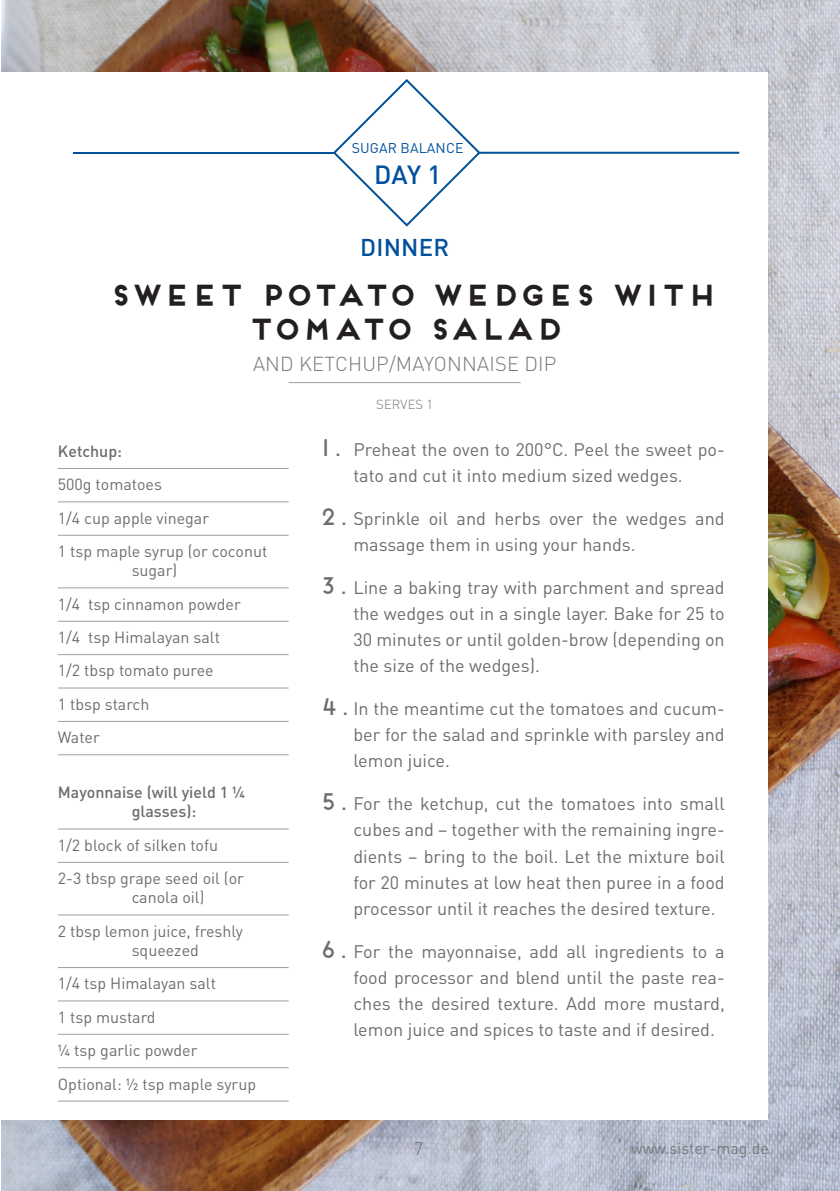
<style>
.page{position:relative;width:840px;height:1191px;background:#fff}
.page>*{position:absolute;margin:0;border:0;box-sizing:border-box;transform-origin:0 0}
.u1{font:700 28px/33.6px "Frontage";color:#231f20;text-align:center}
.t1{font:500 26px "DIN Pro";color:#00509c}
.t2{font:500 24px "DIN Pro";letter-spacing:.01em;color:#00509c}
.Minilabel{font:300 20px "DIN Pro";letter-spacing:.01em;color:#76787b}
.t3{font:18px/26px "DIN Pro";color:#6c6d70;text-align:justify}
.Zubereitung{font:300 18px "DIN Pro";color:#6c6d70}
.Zutaten{font:16px/19.2px "DIN Pro";color:#6c6d70}
.Zutaten-2{font:500 16px/19.2px "DIN Pro";color:#6c6d70}
.Link_unten_URL{font:16px "DIN Pro";color:#76787b}
.t4{font:14px "DIN Pro";letter-spacing:.01em;color:#00509c}
.Minilabel-2{font:300 13px "DIN Pro";letter-spacing:.01em;color:#76787b}
.s1{font-family:"Frontage";font-size:24px}
</style>
<div class="page">
<img style="left:1px;top:0;width:838px;height:1191px">
<div style="left:0;top:72px;width:767px;height:1047px;background:#fff"></div>
<svg style="left:333px;top:79px;width:149px;height:148px"></svg>
<hr style="left:479px;top:152px;width:259px;height:2px;background:#00509c">
<hr style="left:73px;top:152px;width:262px;height:2px;background:#00509c">
<hr style="left:288px;top:382px;width:232px;height:1px;background:#9d9fa2">
<hr style="left:58px;top:468px;width:230px;height:1px;background:#9d9fa2">
<hr style="left:58px;top:501px;width:230px;height:1px;background:#9d9fa2">
<hr style="left:58px;top:535px;width:230px;height:1px;background:#9d9fa2">
<hr style="left:58px;top:587px;width:230px;height:1px;background:#9d9fa2">
<hr style="left:58px;top:621px;width:230px;height:1px;background:#9d9fa2">
<hr style="left:58px;top:654px;width:230px;height:1px;background:#9d9fa2">
<hr style="left:58px;top:687px;width:230px;height:1px;background:#9d9fa2">
<hr style="left:58px;top:721px;width:230px;height:1px;background:#9d9fa2">
<hr style="left:58px;top:754px;width:230px;height:1px;background:#9d9fa2">
<hr style="left:58px;top:828px;width:230px;height:1px;background:#9d9fa2">
<hr style="left:58px;top:862px;width:230px;height:1px;background:#9d9fa2">
<hr style="left:58px;top:914px;width:230px;height:1px;background:#9d9fa2">
<hr style="left:58px;top:967px;width:230px;height:1px;background:#9d9fa2">
<hr style="left:58px;top:1000px;width:230px;height:1px;background:#9d9fa2">
<hr style="left:58px;top:1034px;width:230px;height:1px;background:#9d9fa2">
<hr style="left:58px;top:1067px;width:230px;height:1px;background:#9d9fa2">
<hr style="left:58px;top:1100px;width:230px;height:1px;background:#9d9fa2">
<p class="t4" style="left:351px;top:138px;width:113px">SUGAR BALANCE</p>
<p class="t1" style="left:374px;top:157px;width:69px">DAY 1</p>
<p class="t2" style="left:360px;top:231px;width:90px">DINNER</p>
<p class="u1" style="left:109px;top:278px;width:608px">SWEET POTATO WEDGES WITH<br>TOMATO SALAD</p>
<p class="Minilabel" style="left:253px;top:350px;width:305px">AND KETCHUP/MAYONNAISE DIP</p>
<p class="Minilabel-2" style="left:376px;top:395px;width:58px">SERVES 1</p>
<p class="t3" style="left:317px;top:436px;width:408px;text-align:center"><span class="s1">1.</span> Preheat the oven to 200°C. Peel the sweet po&shy;tato and cut it into medium sized wedges.</p>
<p class="t3" style="left:353px;top:505px;width:372px;text-indent:-36px"><span class="s1">2.</span> Sprinkle oil and herbs over the wedges and massage them in using your hands.</p>
<p class="t3" style="left:353px;top:574px;width:372px;text-indent:-36px"><span class="s1">3.</span> Line a baking tray with parchment and spread the wedges out in a single layer. Bake for 25 to 30 minutes or until golden-brow (depending on the size of the wedges).</p>
<p class="t3" style="left:353px;top:695px;width:372px;text-indent:-36px"><span class="s1">4.</span> In the meantime cut the tomatoes and cucum&shy;ber for the salad and sprinkle with parsley and lemon juice.</p>
<p class="t3" style="left:353px;top:790px;width:373px;text-indent:-36px"><span class="s1">5.</span> For the ketchup, cut the tomatoes into small cubes and – together with the remaining ingre&shy;dients – bring to the boil. Let the mixture boil for 20 minutes at low heat then puree in a food processor until it reaches the desired texture.</p>
<p class="t3" style="left:353px;top:937px;width:372px;text-indent:-36px"><span class="s1">6.</span> For the mayonnaise, add all ingredients to a food processor and blend until the paste rea&shy;ches the desired texture. Add more mustard, lemon juice and spices to taste and if desired.</p>
<p class="Zutaten-2" style="left:58px;top:441px;width:66px">Ketchup:</p>
<p class="Zutaten" style="left:58px;top:474px;width:105px">500g tomatoes</p>
<p class="Zutaten" style="left:58px;top:507px;width:153px">1/4 cup apple vinegar</p>
<p class="Zutaten" style="left:132px;top:541px;width:137px;text-indent:-74px">1 tsp maple syrup (or coconut sugar)</p>
<p class="Zutaten" style="left:58px;top:593px;width:184px">1/4 tsp cinnamon powder</p>
<p class="Zutaten" style="left:58px;top:627px;width:163px">1/4 tsp Himalayan salt</p>
<p class="Zutaten" style="left:58px;top:660px;width:157px">1/2 tbsp tomato puree</p>
<p class="Zutaten" style="left:58px;top:694px;width:93px">1 tbsp starch</p>
<p class="Zutaten" style="left:58px;top:727px;width:43px">Water</p>
<p class="Zutaten-2" style="left:132px;top:782px;width:115px;text-indent:-74px">Mayonnaise (will yield 1 1/4 glasses):</p>
<p class="Zutaten" style="left:58px;top:834px;width:162px">1/2 block of silken tofu</p>
<p class="Zutaten" style="left:132px;top:868px;width:114px;text-indent:-74px">2-3 tbsp grape seed oil (or canola oil)</p>
<p class="Zutaten" style="left:132px;top:920px;width:113px;text-indent:-74px">2 tbsp lemon juice, freshly squeezed</p>
<p class="Zutaten" style="left:58px;top:973px;width:159px">1/4 tsp Himalayan salt</p>
<p class="Zutaten" style="left:58px;top:1006px;width:99px">1 tsp mustard</p>
<p class="Zutaten" style="left:58px;top:1040px;width:141px">¼ tsp garlic powder</p>
<p class="Zutaten" style="left:58px;top:1073px;width:199px">Optional: ½ tsp maple syrup</p>
<p class="Zubereitung" style="left:414px;top:1136px;width:11px">7</p>
<p class="Link_unten_URL" style="left:630px;top:1137px;width:139px">www.sister-mag.de</p>
</div>
